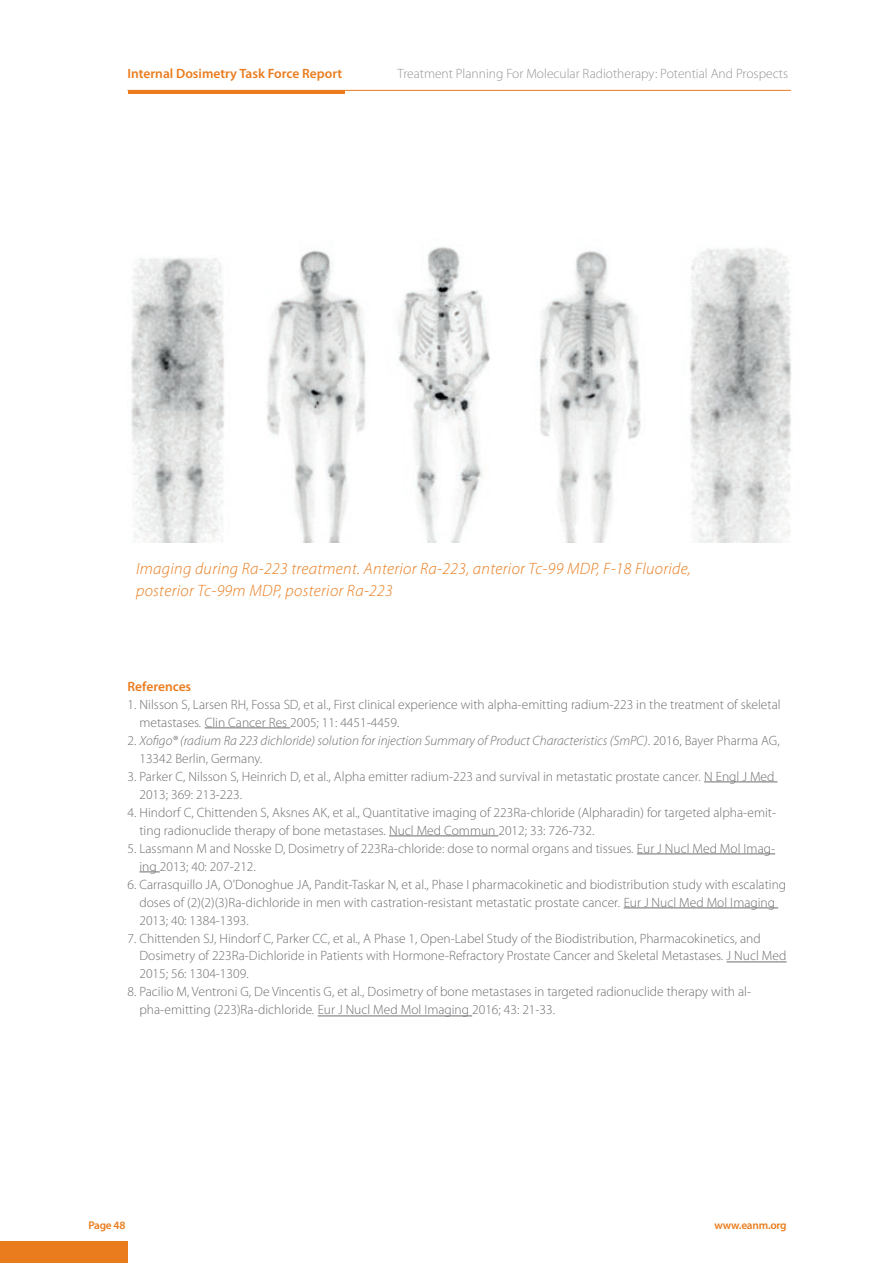
<style>
.page{position:relative;width:893px;height:1263px;background:#fff}
.page>*{position:absolute;margin:0;border:0;box-sizing:border-box;transform-origin:0 0}
.t1{font:italic 300 16.5px/22.5px "Myriad Pro";letter-spacing:.02em;color:#ea7c1d}
.t2{font:300 13.5px/18px "Myriad Pro";color:#6c6d70}
.t3{font:italic 300 13.5px/18px "Myriad Pro";color:#6c6d70}
.t4{font:300 13.5px "Myriad Pro";color:#939598}
.t5{font:600 13.5px "Myriad Pro";color:#ea7c1d}
.t6{font:600 11.25px "Myriad Pro";letter-spacing:-.02em;color:#ea7c1d}
.s1{font-style:italic}
.s2{font-style:normal}
</style>
<div class="page">
<div style="left:0;top:1242px;width:128px;height:21px;background:#ea7c1d"></div>
<hr style="left:128px;top:90px;width:663px;height:1px;background:#ea7c1d">
<hr style="left:128px;top:90px;width:216px;height:3px;background:#ea7c1d">
<hr style="left:205px;top:727px;width:85px;height:1px;background:#6c6d70">
<hr style="left:704px;top:781px;width:73px;height:1px;background:#6c6d70">
<hr style="left:389px;top:835px;width:109px;height:1px;background:#6c6d70">
<hr style="left:637px;top:853px;width:138px;height:1px;background:#6c6d70">
<svg style="left:139px;top:871px;width:21px;height:1px"></svg>
<hr style="left:624px;top:907px;width:154px;height:1px;background:#6c6d70">
<hr style="left:727px;top:961px;width:60px;height:1px;background:#6c6d70">
<hr style="left:318px;top:1015px;width:154px;height:1px;background:#6c6d70">
<img style="left:131px;top:247px;width:661px;height:295px">
<p class="t5" style="left:128px;top:65px;width:216px">Internal Dosimetry Task Force Report</p>
<p class="t4" style="left:398px;top:66px;width:392px">Treatment Planning For Molecular Radiotherapy: Potential And Prospects</p>
<p class="t1" style="left:136px;top:557px;width:556px">Imaging during Ra-223 treatment. Anterior Ra-223, anterior Tc-99 MDP, F-18 Fluoride, posterior Tc-99m MDP, posterior Ra-223</p>
<p class="t5" style="left:128px;top:677px;width:65px">References</p>
<p class="t2" style="left:139px;top:695px;width:643px;text-indent:-12px">1. Nilsson S, Larsen RH, Fossa SD, et al., First clinical experience with alpha-emitting radium-223 in the treatment of skeletal metastases<span class="s1">.</span> Clin Cancer Res 2005; 11: 4451-4459.</p>
<p class="t3" style="left:139px;top:731px;width:642px;text-indent:-12px"><span class="s2">2.</span> Xofigo® (radium Ra 223 dichloride) solution for injection Summary of Product Characteristics (SmPC)<span class="s2">. 2016, Bayer Pharma AG,<br>13342 Berlin, Germany.</span></p>
<p class="t2" style="left:139px;top:767px;width:636px;text-indent:-12px">3. Parker C, Nilsson S, Heinrich D, et al., Alpha emitter radium-223 and survival in metastatic prostate cancer<span class="s1">.</span> N Engl J Med<br>2013; 369: 213-223.</p>
<p class="t2" style="left:139px;top:803px;width:638px;text-indent:-12px">4. Hindorf C, Chittenden S, Aksnes AK, et al., Quantitative imaging of 223Ra-chloride (Alpharadin) for targeted alpha-emit&shy;ting radionuclide therapy of bone metastases<span class="s1">.</span> Nucl Med Commun 2012; 33: 726-732.</p>
<p class="t2" style="left:139px;top:839px;width:637px;text-indent:-12px">5. Lassmann M and Nosske D, Dosimetry of 223Ra-chloride: dose to normal organs and tissues<span class="s1">.</span> Eur J Nucl Med Mol Imag&shy;ing 2013; 40: 207-212.</p>
<p class="t2" style="left:139px;top:875px;width:648px;text-indent:-12px">6. Carrasquillo JA, O’Donoghue JA, Pandit-Taskar N, et al., Phase I pharmacokinetic and biodistribution study with escalating doses of (2)(2)(3)Ra-dichloride in men with castration-resistant metastatic prostate cancer<span class="s1">.</span> Eur J Nucl Med Mol Imaging<br>2013; 40: 1384-1393.</p>
<p class="t2" style="left:139px;top:929px;width:648px;text-indent:-12px">7. Chittenden SJ, Hindorf C, Parker CC, et al., A Phase 1, Open-Label Study of the Biodistribution, Pharmacokinetics, and<br>Dosimetry of 223Ra-Dichloride in Patients with Hormone-Refractory Prostate Cancer and Skeletal Metastases<span class="s1">.</span> J Nucl Med<br>2015; 56: 1304-1309.</p>
<p class="t2" style="left:139px;top:983px;width:613px;text-indent:-12px">8. Pacilio M, Ventroni G, De Vincentis G, et al., Dosimetry of bone metastases in targeted radionuclide therapy with al&shy;pha-emitting (223)Ra-dichloride<span class="s1">.</span> Eur J Nucl Med Mol Imaging 2016; 43: 21-33.</p>
<p class="t6" style="left:88px;top:1218px;width:39px">Page 48</p>
<p class="t6" style="left:714px;top:1218px;width:74px">www.eanm.org</p>
</div>
